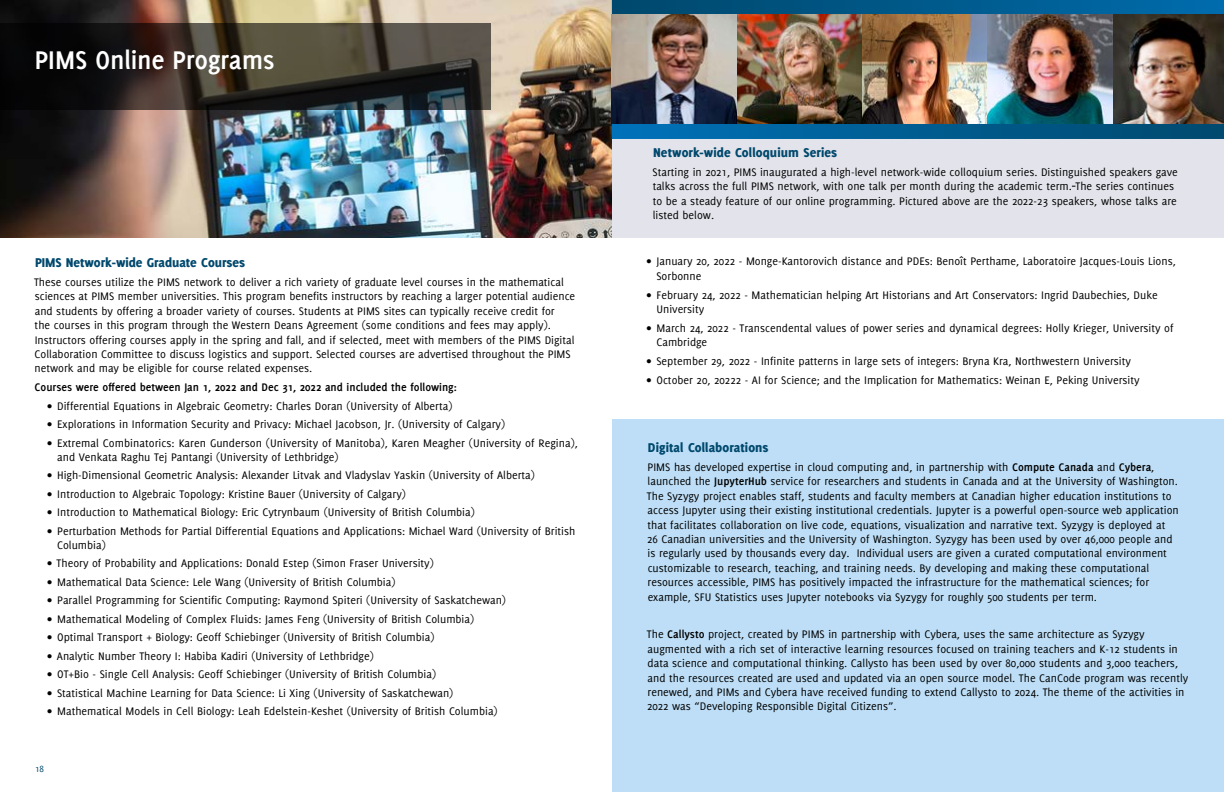
<style>
.page{position:relative;width:1224px;height:792px;background:#fff}
.page>*{position:absolute;margin:0;border:0;box-sizing:border-box;transform-origin:0 0}
.t1{font:700 28px "Delicious";letter-spacing:-.01em;color:#fff}
.t2{font:800 14px "Delicious";letter-spacing:.005em;color:#00486d}
.t3{font:12px/14.4px "Delicious";color:#000}
.t4{font:700 12px "Delicious";color:#000}
.t5{font:10px "Delicious";color:#00486d}
.s1{font-weight:700}
</style>
<div class="page">
<img style="left:0;top:0;width:612px;height:237px">
<svg style="left:0;top:23px;width:491px;height:86px;background:#302c26"></svg>
<div style="left:612px;top:139px;width:612px;height:98px;background:#e3e4eb"></div>
<img style="left:612px;top:14px;width:125px;height:110px">
<img style="left:737px;top:14px;width:487px;height:110px">
<svg style="left:612px;top:0;width:612px;height:14px;background:#00598a"></svg>
<svg style="left:612px;top:124px;width:612px;height:15px;background:#005d92"></svg>
<div style="left:612px;top:419px;width:612px;height:373px;background:#bddef6"></div>
<h1 class="t1" style="left:35px;top:44px;width:241px">PIMS Online Programs</h1>
<p class="t2" style="left:35px;top:254px;width:211px">PIMS Network-wide Graduate Courses</p>
<p class="t3" style="left:34px;top:275px;width:543px">These courses utilize the PIMS network to deliver a rich variety of graduate level courses in the mathematical sciences at PIMS member universities. This program benefits instructors by reaching a larger potential audience and students by offering a broader variety of courses. Students at PIMS sites can typically receive credit for<br>the courses in this program through the Western Deans Agreement (some conditions and fees may apply).<br>Instructors offering courses apply in the spring and fall, and if selected, meet with members of the PIMS Digital Collaboration Committee to discuss logistics and support. Selected courses are advertised throughout the PIMS network and may be eligible for course related expenses.</p>
<p class="t4" style="left:35px;top:380px;width:424px">Courses were offered between Jan 1, 2022 and Dec 31, 2022 and included the following:</p>
<p class="t3" style="left:47px;top:398px;width:407px">• Differential Equations in Algebraic Geometry: Charles Doran (University of Alberta)</p>
<p class="t3" style="left:47px;top:417px;width:459px">• Explorations in Information Security and Privacy: Michael Jacobson, Jr. (University of Calgary)</p>
<p class="t3" style="left:57px;top:436px;width:522px;line-height:14px;text-indent:-10px">• Extremal Combinatorics: Karen Gunderson (University of Manitoba), Karen Meagher (University of Regina), and Venkata Raghu Tej Pantangi (University of Lethbridge)</p>
<p class="t3" style="left:47px;top:468px;width:489px">• High-Dimensional Geometric Analysis: Alexander Litvak and Vladyslav Yaskin (University of Alberta)</p>
<p class="t3" style="left:47px;top:486px;width:360px">• Introduction to Algebraic Topology: Kristine Bauer (University of Calgary)</p>
<p class="t3" style="left:47px;top:505px;width:429px">• Introduction to Mathematical Biology: Eric Cytrynbaum (University of British Columbia)</p>
<p class="t3" style="left:57px;top:524px;width:520px;line-height:14px;text-indent:-10px">• Perturbation Methods for Partial Differential Equations and Applications: Michael Ward (University of British<br>Columbia)</p>
<p class="t3" style="left:47px;top:556px;width:388px">• Theory of Probability and Applications: Donald Estep (Simon Fraser University)</p>
<p class="t3" style="left:47px;top:574px;width:350px">• Mathematical Data Science: Lele Wang (University of British Columbia)</p>
<p class="t3" style="left:47px;top:593px;width:460px">• Parallel Programming for Scientific Computing: Raymond Spiteri (University of Saskatchewan)</p>
<p class="t3" style="left:47px;top:611px;width:428px">• Mathematical Modeling of Complex Fluids: James Feng (University of British Columbia)</p>
<p class="t3" style="left:47px;top:630px;width:389px">• Optimal Transport + Biology: Geoff Schiebinger (University of British Columbia)</p>
<p class="t3" style="left:47px;top:649px;width:328px">• Analytic Number Theory I: Habiba Kadiri (University of Lethbridge)</p>
<p class="t3" style="left:47px;top:667px;width:390px">• OT+Bio - Single Cell Analysis: Geoff Schiebinger (University of British Columbia)</p>
<p class="t3" style="left:47px;top:686px;width:408px">• Statistical Machine Learning for Data Science: Li Xing (University of Saskatchewan)</p>
<p class="t3" style="left:47px;top:704px;width:452px">• Mathematical Models in Cell Biology: Leah Edelstein-Keshet (University of British Columbia)</p>
<p class="t5" style="left:35px;top:763px;width:10px">18</p>
<p class="t2" style="left:653px;top:144px;width:186px">Network-wide Colloquium Series</p>
<p class="t3" style="left:653px;top:165px;width:527px">Starting in 2021, PIMS inaugurated a high-level network-wide colloquium series. Distinguished speakers gave talks across the full PIMS network, with one talk per month during the academic term. The series continues to be a steady feature of our online programming. Pictured above are the 2022-23 speakers, whose talks are listed below.</p>
<p class="t3" style="left:656px;top:254px;width:521px;text-indent:-10px">• January 20, 2022 - Monge-Kantorovich distance and PDEs: Benoît Perthame, Laboratoire Jacques-Louis Lions,<br>Sorbonne</p>
<p class="t3" style="left:656px;top:287px;width:503px;text-indent:-10px">• February 24, 2022 - Mathematician helping Art Historians and Art Conservators: Ingrid Daubechies, Duke<br>University</p>
<p class="t3" style="left:656px;top:321px;width:519px;text-indent:-10px">• March 24, 2022 - Transcendental values of power series and dynamical degrees: Holly Krieger, University of<br>Cambridge</p>
<p class="t3" style="left:647px;top:354px;width:486px">• September 29, 2022 - Infinite patterns in large sets of integers: Bryna Kra, Northwestern University</p>
<p class="t3" style="left:647px;top:373px;width:494px">• October 20, 20222 - AI for Science; and the Implication for Mathematics: Weinan E, Peking University</p>
<p class="t2" style="left:648px;top:439px;width:122px">Digital Collaborations</p>
<p class="t3" style="left:647px;top:460px;width:533px">PIMS has developed expertise in cloud computing and, in partnership with <span class="s1">Compute Canada</span> and <span class="s1">Cybera</span>, launched the <span class="s1">JupyterHub</span> service for researchers and students in Canada and at the University of Washington.<br>The Syzygy project enables staff, students and faculty members at Canadian higher education institutions to access Jupyter using their existing institutional credentials. Jupyter is a powerful open-source web application that facilitates collaboration on live code, equations, visualization and narrative text. Syzygy is deployed at<br>26 Canadian universities and the University of Washington. Syzygy has been used by over 46,000 people and is regularly used by thousands every day. Individual users are given a curated computational environment customizable to research, teaching, and training needs. By developing and making these computational resources accessible, PIMS has positively impacted the infrastructure for the mathematical sciences; for example, SFU Statistics uses Jupyter notebooks via Syzygy for roughly 500 students per term.</p>
<p class="t3" style="left:647px;top:627px;width:543px">The <span class="s1">Callysto</span> project, created by PIMS in partnership with Cybera, uses the same architecture as Syzygy augmented with a rich set of interactive learning resources focused on training teachers and K-12 students in data science and computational thinking. Callysto has been used by over 80,000 students and 3,000 teachers, and the resources created are used and updated via an open source model. The CanCode program was recently renewed, and PIMs and Cybera have received funding to extend Callysto to 2024. The theme of the activities in 2022 was “Developing Responsible Digital Citizens”.</p>
</div>
